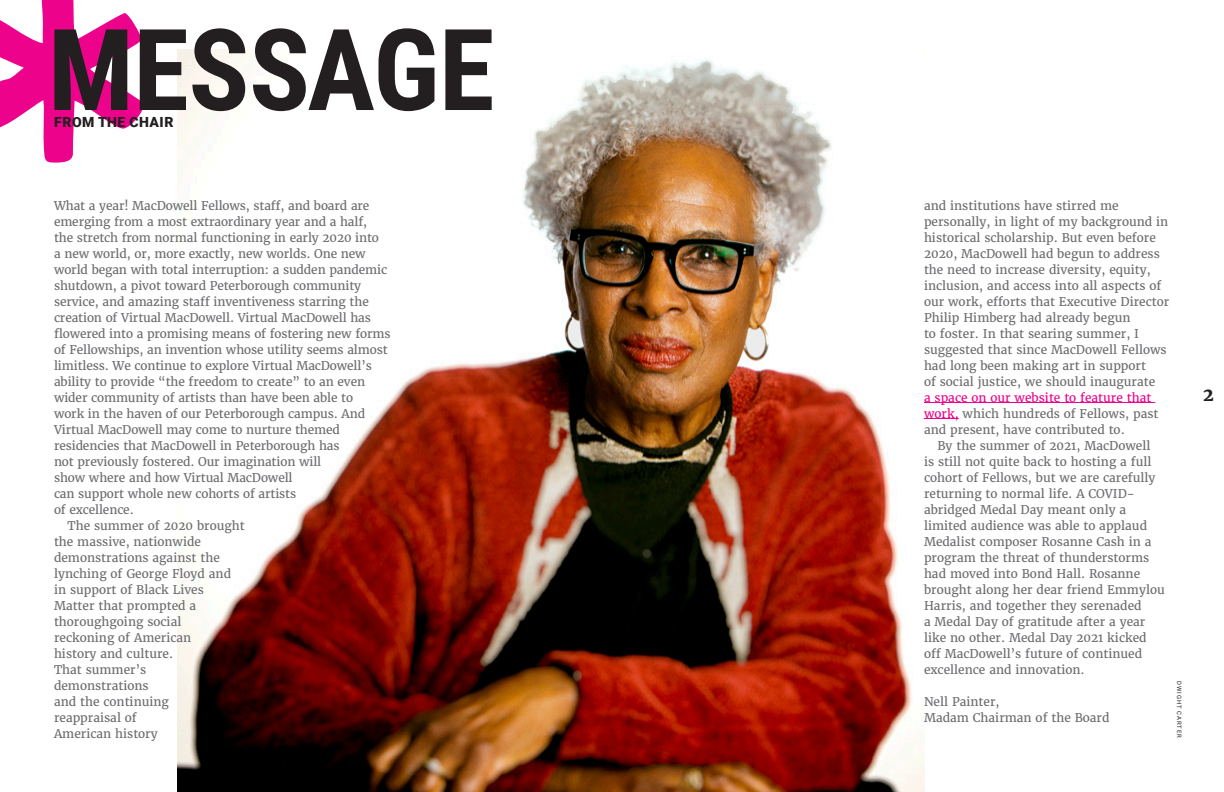
<style>
.page{position:relative;width:1224px;height:792px;background:#fff}
.page>*{position:absolute;margin:0;border:0;box-sizing:border-box;transform-origin:0 0}
.t1{font:700 113.3px "Roboto Condensed";letter-spacing:-.005em;color:#231f20}
.t2{font:700 18px "Merriweather";color:#231f20}
.t3{font:900 14px "Roboto";letter-spacing:.035em;color:#231f20}
.t4{font:12px/16px "Merriweather";color:#6c6d70}
.PhotoCredit{font:6px "Roboto";letter-spacing:.155em;color:#231f20}
.s1{color:#ed028c}
</style>
<div class="page">
<svg style="left:0;top:0;width:144px;height:163px"></svg>
<img style="left:177px;top:50px;width:747px;height:742px">
<hr style="left:924px;top:402px;width:231px;height:1px;background:#ed028c">
<hr style="left:924px;top:418px;width:35px;height:1px;background:#ed028c">
<p class="t1" style="left:48px;top:-10px;width:448px">MESSAGE</p>
<p class="t3" style="left:54px;top:112px;width:121px">FROM THE CHAIR</p>
<p class="t4" style="left:54px;top:198px;width:338px">What a year! MacDowell Fellows, staff, and board are emerging from a most extraordinary year and a half,<br>the stretch from normal functioning in early 2020 into<br>a new world, or, more exactly, new worlds. One new world began with total interruption: a sudden pandemic shutdown, a pivot toward Peterborough community service, and amazing staff inventiveness starring the creation of Virtual MacDowell. Virtual MacDowell has flowered into a promising means of fostering new forms of Fellowships, an invention whose utility seems almost limitless. We continue to explore Virtual MacDowell’s ability to provide “the freedom to create” to an even wider community of artists than have been able to<br>work in the haven of our Peterborough campus. And Virtual MacDowell may come to nurture themed residencies that MacDowell in Peterborough has<br>not previously fostered. Our imagination will<br>show where and how Virtual MacDowell<br>can support whole new cohorts of artists<br>of excellence.</p>
<p class="t4" style="left:54px;top:518px;width:192px;text-indent:14px">The summer of 2020 brought the massive, nationwide demonstrations against the lynching of George Floyd and in support of Black Lives<br>Matter that prompted a thoroughgoing social reckoning of American<br>history and culture.<br>That summer’s<br>demonstrations<br>and the continuing<br>reappraisal of<br>American history</p>
<p class="t4" style="left:924px;top:198px;width:247px">and institutions have stirred me personally, in light of my background in historical scholarship. But even before 2020, MacDowell had begun to address the need to increase diversity, equity, inclusion, and access into all aspects of our work, efforts that Executive Director Philip Himberg had already begun<br>to foster. In that searing summer, I suggested that since MacDowell Fellows had long been making art in support<br>of social justice, we should inaugurate<br><span class="s1">a space on our website to feature that work,</span> which hundreds of Fellows, past and present, have contributed to.</p>
<p class="t4" style="left:924px;top:438px;width:242px;text-indent:14px">By the summer of 2021, MacDowell<br>is still not quite back to hosting a full cohort of Fellows, but we are carefully returning to normal life. A COVID&shy;abridged Medal Day meant only a limited audience was able to applaud Medalist composer Rosanne Cash in a program the threat of thunderstorms had moved into Bond Hall. Rosanne brought along her dear friend Emmylou Harris, and together they serenaded<br>a Medal Day of gratitude after a year like no other. Medal Day 2021 kicked off MacDowell’s future of continued excellence and innovation.</p>
<p class="t4" style="left:924px;top:694px;width:187px">Nell Painter,<br>Madam Chairman of the Board</p>
<p class="PhotoCredit" style="left:1183px;top:681px;width:59px;rotate:90deg">DWIGHT CARTER</p>
<p class="t2" style="left:1203px;top:382px;width:12px">2</p>
</div>
